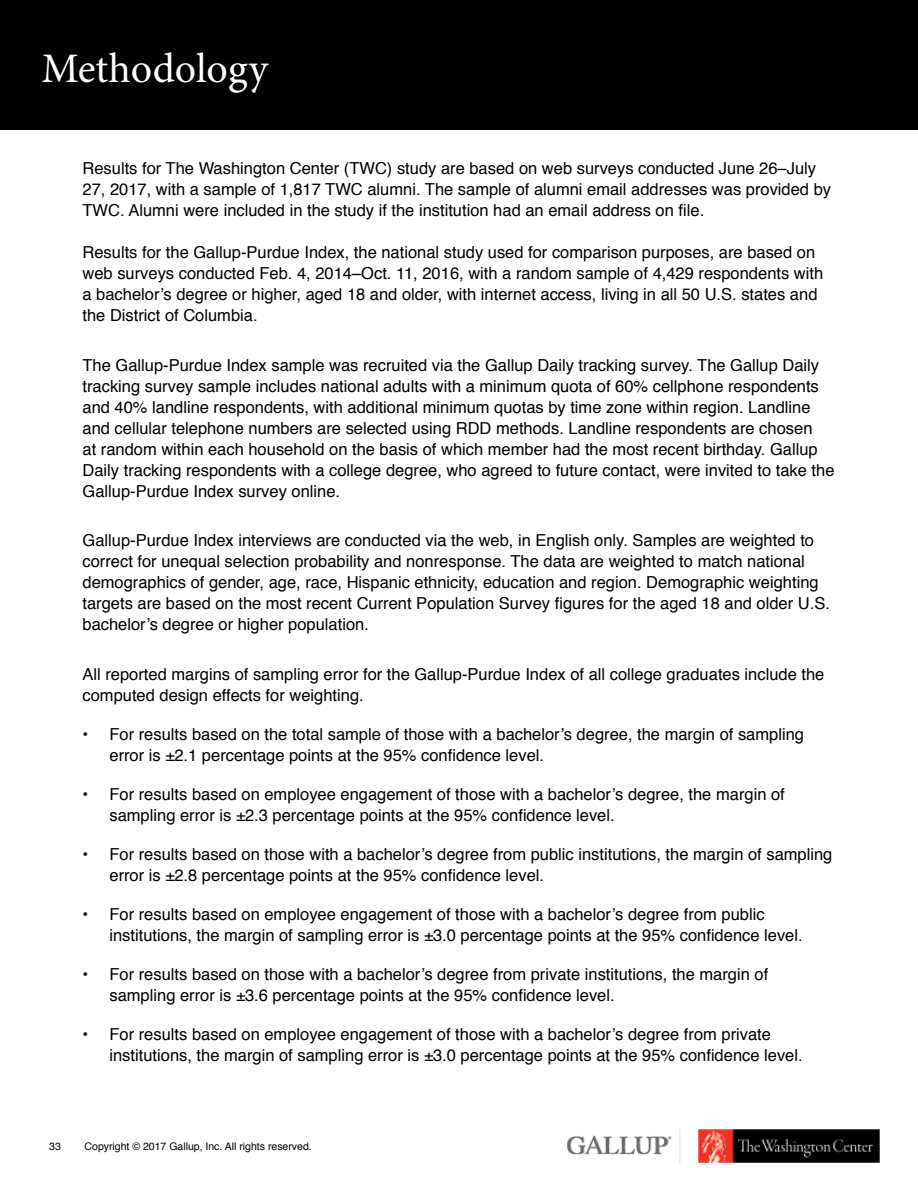
<style>
.page{position:relative;width:918px;height:1188px;background:#fff}
.page>*{position:absolute;margin:0;border:0;box-sizing:border-box;transform-origin:0 0}
.t1{font:42px "Minion Pro";color:#fff}
.t2{font:16.5px/21px "Helvetica";color:#000}
.t3{font:10.5px "Helvetica";color:#000}
</style>
<div class="page">
<img style="left:567px;top:1128px;width:114px;height:35px">
<img style="left:699px;top:1130px;width:181px;height:32px">
<div style="left:0;top:0;width:918px;height:130px;background:#000"></div>
<h1 class="t1" style="left:41px;top:40px;width:228px">Methodology</h1>
<p class="t2" style="left:82px;top:159px;width:750px">Results for The Washington Center (TWC) study are based on web surveys conducted June 26–July<br>27, 2017, with a sample of 1,817 TWC alumni. The sample of alumni email addresses was provided by<br>TWC. Alumni were included in the study if the institution had an email address on file.</p>
<p class="t2" style="left:82px;top:243px;width:742px">Results for the Gallup-Purdue Index, the national study used for comparison purposes, are based on web surveys conducted Feb. 4, 2014–Oct. 11, 2016, with a random sample of 4,429 respondents with a bachelor’s degree or higher, aged 18 and older, with internet access, living in all 50 U.S. states and the District of Columbia.</p>
<p class="t2" style="left:82px;top:356px;width:754px">The Gallup-Purdue Index sample was recruited via the Gallup Daily tracking survey. The Gallup Daily tracking survey sample includes national adults with a minimum quota of 60% cellphone respondents and 40% landline respondents, with additional minimum quotas by time zone within region. Landline and cellular telephone numbers are selected using RDD methods. Landline respondents are chosen<br>at random within each household on the basis of which member had the most recent birthday. Gallup Daily tracking respondents with a college degree, who agreed to future contact, were invited to take the Gallup-Purdue Index survey online.</p>
<p class="t2" style="left:82px;top:531px;width:749px">Gallup-Purdue Index interviews are conducted via the web, in English only. Samples are weighted to correct for unequal selection probability and nonresponse. The data are weighted to match national demographics of gender, age, race, Hispanic ethnicity, education and region. Demographic weighting targets are based on the most recent Current Population Survey figures for the aged 18 and older U.S. bachelor’s degree or higher population.</p>
<p class="t2" style="left:82px;top:665px;width:743px">All reported margins of sampling error for the Gallup-Purdue Index of all college graduates include the computed design effects for weighting.</p>
<p class="t2" style="left:109px;top:725px;width:696px;text-indent:-27px">• For results based on the total sample of those with a bachelor’s degree, the margin of sampling error is ±2.1 percentage points at the 95% confidence level.</p>
<p class="t2" style="left:109px;top:785px;width:677px;text-indent:-27px">• For results based on employee engagement of those with a bachelor’s degree, the margin of sampling error is ±2.3 percentage points at the 95% confidence level.</p>
<p class="t2" style="left:109px;top:845px;width:724px;text-indent:-27px">• For results based on those with a bachelor’s degree from public institutions, the margin of sampling error is ±2.8 percentage points at the 95% confidence level.</p>
<p class="t2" style="left:109px;top:905px;width:695px;text-indent:-27px">• For results based on employee engagement of those with a bachelor’s degree from public institutions, the margin of sampling error is ±3.0 percentage points at the 95% confidence level.</p>
<p class="t2" style="left:109px;top:965px;width:660px;text-indent:-27px">• For results based on those with a bachelor’s degree from private institutions, the margin of sampling error is ±3.6 percentage points at the 95% confidence level.</p>
<p class="t2" style="left:109px;top:1025px;width:695px;text-indent:-27px">• For results based on employee engagement of those with a bachelor’s degree from private institutions, the margin of sampling error is ±3.0 percentage points at the 95% confidence level.</p>
<p class="t3" style="left:49px;top:1142px;width:13px">33</p>
<p class="t3" style="left:85px;top:1142px;width:229px">Copyright © 2017 Gallup, Inc. All rights reserved.</p>
</div>
